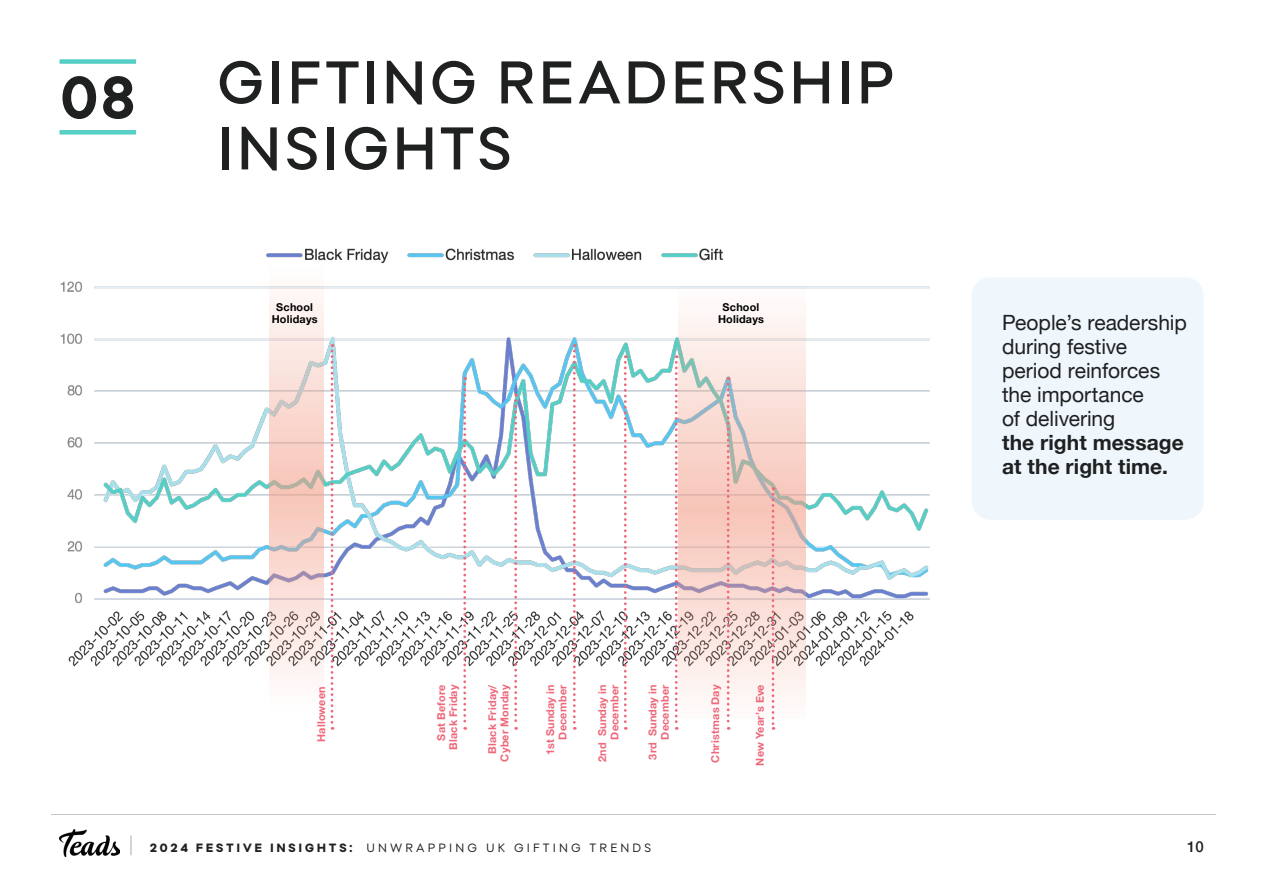
<style>
.page{position:relative;width:1263px;height:893px;background:#fff}
.page>*{position:absolute;margin:0;border:0;box-sizing:border-box;transform-origin:0 0}
.t1{font:500 60px/66px "Soin Sans Pro";letter-spacing:.06em;color:#1f2020}
.t2{font:700 60px "Soin Sans Pro";color:#1f2020}
.t3{font:21px/24px "Helvetica Neue";color:#1f2020}
.t4{font:700 21px/24px "Helvetica Neue";letter-spacing:.005em;color:#1f2020}
.t5{font:500 15px "Helvetica Neue";color:#1f2020}
.t6{font:12px "Soin Sans Pro";letter-spacing:.265em;color:#1f2020}
.t7{font:700 10.8px/12.1px "Helvetica Neue";letter-spacing:.02em;color:#ed687a;text-align:right}
.t8{font:700 10.8px/12.1px "Helvetica Neue";letter-spacing:.02em;color:#000;text-align:center}
.s1{font-family:"Soin Sans Pro Headline"}
</style>
<div class="page">
<img style="left:60px;top:830px;width:59px;height:26px">
<hr style="left:130px;top:835px;width:2px;height:20px;background:#c7c7c7">
<hr style="left:51px;top:814px;width:1165px;height:1px;background:#c7c7c7">
<div style="left:972px;top:277px;width:231px;height:243px;background:#eff6fc;border-radius:18px"></div>
<div style="left:60px;top:130px;width:76px;height:5px;background:#55cec5"></div>
<div style="left:60px;top:59px;width:76px;height:5px;background:#55cec5"></div>
<img style="left:60px;top:248px;width:870px;height:431px">
<img style="left:270px;top:256px;width:54px;height:423px">
<img style="left:678px;top:273px;width:128px;height:446px">
<svg style="left:331px;top:344px;width:2px;height:386px"></svg>
<svg style="left:463px;top:377px;width:3px;height:353px"></svg>
<svg style="left:514px;top:394px;width:3px;height:336px"></svg>
<svg style="left:573px;top:344px;width:3px;height:386px"></svg>
<svg style="left:624px;top:355px;width:3px;height:375px"></svg>
<svg style="left:675px;top:355px;width:3px;height:375px"></svg>
<svg style="left:772px;top:487px;width:2px;height:243px"></svg>
<svg style="left:727px;top:377px;width:2px;height:353px"></svg>
<h1 class="t2" style="left:60px;top:61px;width:78px">08</h1>
<h1 class="t1" style="left:217px;top:52px;width:679px">GIFTING READERSHIP<br>INSIGHTS</h1>
<p class="t8" style="left:272px;top:302px;width:47px">School<br>Holidays</p>
<p class="t8" style="left:718px;top:302px;width:47px">School<br>Holidays</p>
<h2 class="t3" style="left:1002px;top:311px;width:186px">People’s readership during festive period reinforces the importance<br>of delivering</h2>
<h2 class="t4" style="left:1002px;top:431px;width:183px">the right message at the right time.</h2>
<p class="t7" style="left:315px;top:742px;width:57px;rotate:-90deg">Halloween</p>
<p class="t7" style="left:435px;top:750px;width:67px;rotate:-90deg">Sat Before<br>Black Friday</p>
<p class="t7" style="left:486px;top:762px;width:79px;rotate:-90deg">Black Friday/<br>Cyber Monday</p>
<p class="t7" style="left:545px;top:755px;width:72px;rotate:-90deg">1st Sunday in<br>December</p>
<p class="t7" style="left:596px;top:762px;width:79px;rotate:-90deg">2nd Sunday in<br>December</p>
<p class="t7" style="left:647px;top:760px;width:77px;rotate:-90deg">3rd Sunday in<br>December</p>
<p class="t7" style="left:709px;top:762px;width:80px;rotate:-90deg">Christmas Day</p>
<p class="t7" style="left:754px;top:766px;width:83px;rotate:-90deg">New Year’s Eve</p>
<p class="t6" style="left:150px;top:841px;width:503px"><span class="s1">2024 FESTIVE INSIGHTS:</span> UNWRAPPING UK GIFTING TRENDS</p>
<h3 class="t5" style="left:1187px;top:835px;width:18px">10</h3>
</div>
